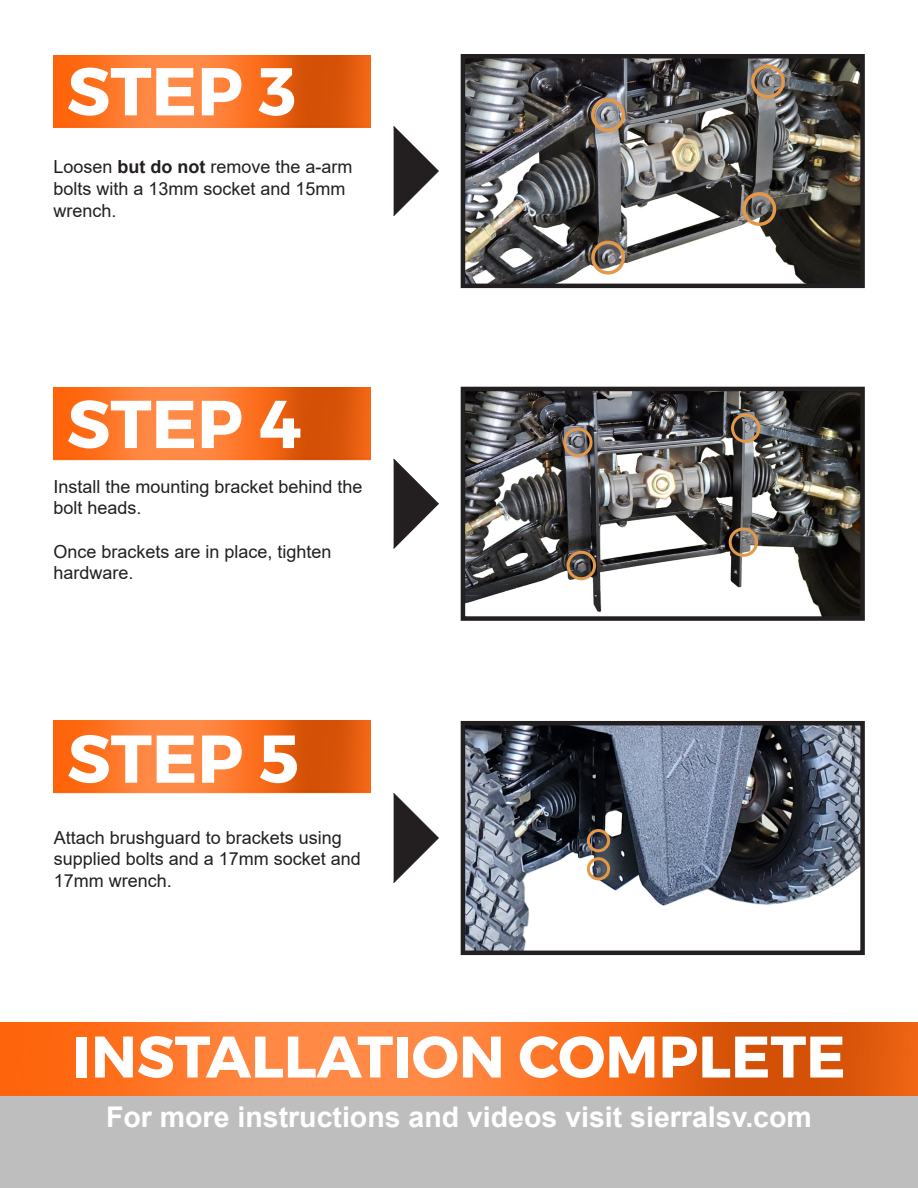
<style>
.page{position:relative;width:918px;height:1188px;background:#fff}
.page>*{position:absolute;margin:0;border:0;box-sizing:border-box;transform-origin:0 0}
.t1{font:700 67.5px "Montserrat";color:#fff}
.t2{font:700 58.5px "Montserrat";color:#fff}
.t3{font:700 28.5px "Arial";color:#fff}
.t4{font:18px/21.6px "Arial";color:#231f20}
.s1{font-weight:700}
</style>
<div class="page">
<img style="left:53px;top:55px;width:317px;height:73px">
<img style="left:53px;top:388px;width:317px;height:73px">
<img style="left:53px;top:721px;width:317px;height:72px">
<svg style="left:393px;top:793px;width:46px;height:90px"></svg>
<svg style="left:393px;top:126px;width:46px;height:90px"></svg>
<svg style="left:393px;top:459px;width:46px;height:90px"></svg>
<img style="left:466px;top:59px;width:394px;height:224px">
<div style="left:461px;top:54px;width:404px;height:234px;border:4px solid #231f20"></div>
<img style="left:466px;top:392px;width:394px;height:224px">
<div style="left:461px;top:387px;width:404px;height:234px;border:4px solid #231f20"></div>
<img style="left:466px;top:726px;width:394px;height:224px">
<div style="left:461px;top:721px;width:404px;height:234px;border:4px solid #231f20"></div>
<div style="left:0;top:1096px;width:918px;height:92px;background:#bfbebe"></div>
<img style="left:0;top:1023px;width:918px;height:72px">
<div style="left:587px;top:829px;width:23px;height:23px;border:3px solid #e4984a;border-radius:50%"></div>
<div style="left:563px;top:428px;width:30px;height:29px;border:3px solid #e4984a;border-radius:50%"></div>
<div style="left:567px;top:551px;width:29px;height:29px;border:3px solid #e4984a;border-radius:50%"></div>
<div style="left:731px;top:414px;width:29px;height:29px;border:3px solid #e4984a;border-radius:50%"></div>
<div style="left:591px;top:98px;width:34px;height:34px;border:3px solid #e4984a;border-radius:50%"></div>
<div style="left:591px;top:241px;width:34px;height:34px;border:3px solid #e4984a;border-radius:50%"></div>
<div style="left:751px;top:65px;width:34px;height:34px;border:3px solid #e4984a;border-radius:50%"></div>
<div style="left:742px;top:192px;width:34px;height:34px;border:3px solid #e4984a;border-radius:50%"></div>
<div style="left:729px;top:527px;width:29px;height:30px;border:3px solid #e4984a;border-radius:50%"></div>
<div style="left:587px;top:857px;width:23px;height:23px;border:3px solid #e4984a;border-radius:50%"></div>
<p class="t1" style="left:67px;top:50px;width:231px">STEP 3</p>
<p class="t4" style="left:53px;top:156px;width:301px">Loosen <span class="s1">but do not</span> remove the a-arm bolts with a 13mm socket and 15mm wrench.</p>
<p class="t1" style="left:67px;top:382px;width:236px">STEP 4</p>
<p class="t4" style="left:53px;top:476px;width:311px">Install the mounting bracket behind the bolt heads.</p>
<p class="t4" style="left:53px;top:540px;width:280px">Once brackets are in place, tighten hardware.</p>
<p class="t1" style="left:67px;top:717px;width:233px">STEP 5</p>
<p class="t4" style="left:54px;top:826px;width:309px">Attach brushguard to brackets using supplied bolts and a 17mm socket and<br>17mm wrench.</p>
<p class="t2" style="left:72px;top:1020px;width:775px">INSTALLATION COMPLETE</p>
<p class="t3" style="left:106px;top:1097px;width:707px">For more instructions and videos visit sierralsv.com</p>
</div>
